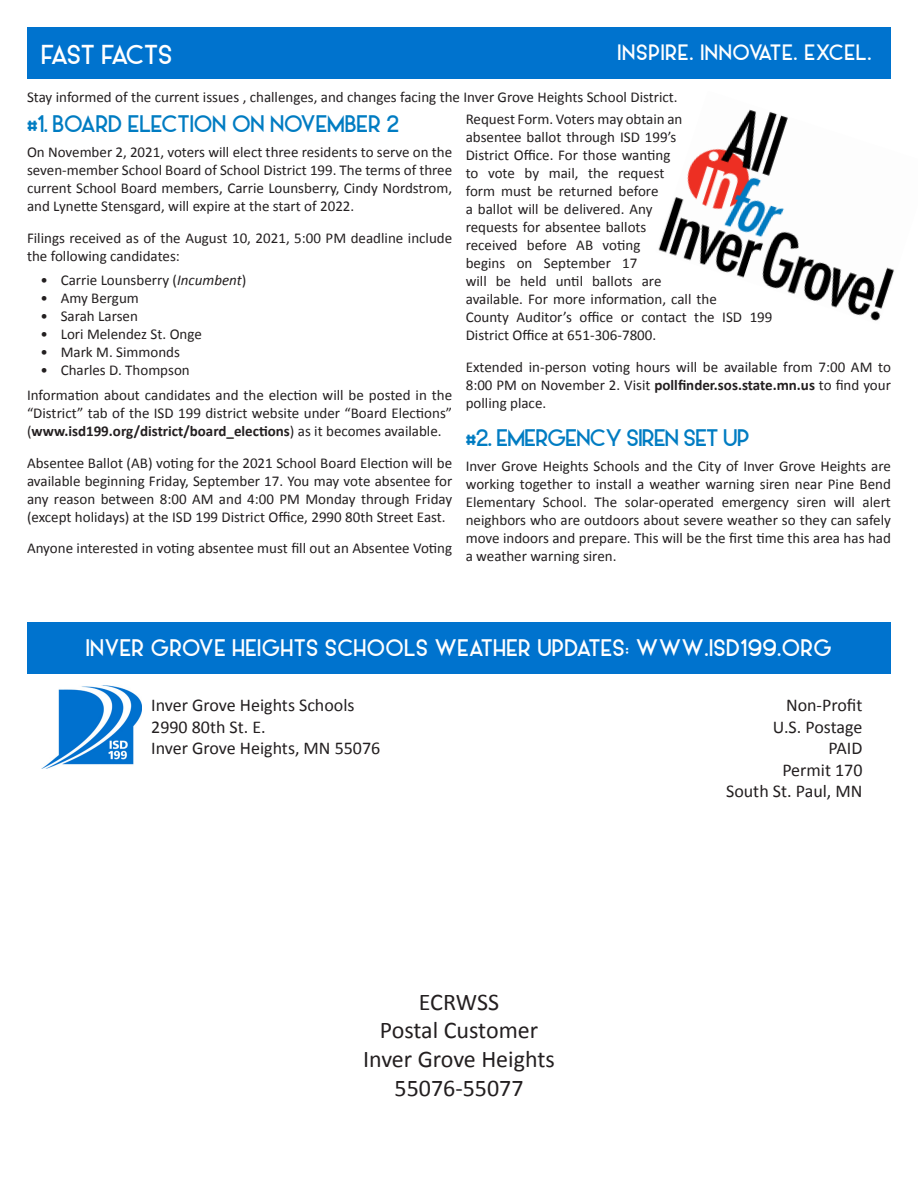
<style>
.page{position:relative;width:918px;height:1188px;background:#fff}
.page>*{position:absolute;margin:0;border:0;box-sizing:border-box;transform-origin:0 0}
.t1{font:24px "Calibri";color:#231f20}
.t2{font:24px "Alpaca Scarlett Demo";letter-spacing:-.03em;color:#fff}
.t3{font:21px "Alpaca Scarlett Demo";letter-spacing:.05em;color:#fff}
.Reporter{font:21px "Alpaca Scarlett Demo";letter-spacing:.025em;color:#007cc2}
.Reporter-2{font:21px "Alpaca Scarlett Demo";color:#007cc2}
.t4{font:19.5px "Alpaca Scarlett Demo";letter-spacing:.07em;color:#fff}
.t5{font:18px "Calibri";color:#231f20}
.Reporter-3{font:15px/18px "Calibri";color:#231f20;text-align:justify}
.s1{font-style:italic}
.s2{font-weight:700}
</style>
<div class="page">
<div style="left:27px;top:622px;width:864px;height:52px;background:#0073ce"></div>
<div style="left:27px;top:27px;width:864px;height:52px;background:#0073ce"></div>
<img style="left:42px;top:685px;width:100px;height:84px">
<img style="left:658px;top:109px;width:236px;height:212px">
<p class="t2" style="left:42px;top:39px;width:132px">FAST FACTS</p>
<p class="t4" style="left:618px;top:39px;width:255px">INSPIRE. INNOVATE. EXCEL.</p>
<p class="Reporter-3" style="left:27px;top:88px;width:652px">Stay informed of the current issues , challenges, and changes facing the Inver Grove Heights School District.</p>
<p class="Reporter" style="left:27px;top:110px;width:373px">#1. BOARD ELECTION ON NOVEMBER 2</p>
<p class="Reporter-3" style="left:27px;top:143px;width:427px">On November 2, 2021, voters will elect three residents to serve on the seven-member School Board of School District 199. The terms of three current School Board members, Carrie Lounsberry, Cindy Nordstrom, and Lynette Stensgard, will expire at the start of 2022.</p>
<p class="Reporter-3" style="left:27px;top:229px;width:427px">Filings received as of the August 10, 2021, 5:00 PM deadline include the following candidates:</p>
<p class="Reporter-3" style="left:40px;top:271px;width:207px">• Carrie Lounsberry (<span class="s1">Incumbent</span>)</p>
<p class="Reporter-3" style="left:40px;top:289px;width:100px">• Amy Bergum</p>
<p class="Reporter-3" style="left:40px;top:307px;width:99px">• Sarah Larsen</p>
<p class="Reporter-3" style="left:40px;top:325px;width:163px">• Lori Melendez St. Onge</p>
<p class="Reporter-3" style="left:40px;top:343px;width:141px">• Mark M. Simmonds</p>
<p class="Reporter-3" style="left:40px;top:361px;width:151px">• Charles D. Thompson</p>
<p class="Reporter-3" style="left:27px;top:386px;width:427px">Information about candidates and the election will be posted in the “District” tab of the ISD 199 district website under “Board Elections” (<span class="s2">www.isd199.org/district/board_elections</span>) as it becomes available.</p>
<p class="Reporter-3" style="left:27px;top:454px;width:427px">Absentee Ballot (AB) voting for the 2021 School Board Election will be available beginning Friday, September 17. You may vote absentee for any reason between 8:00 AM and 4:00 PM Monday through Friday (except holidays) at the ISD 199 District Office, 2990 80th Street East.</p>
<p class="Reporter-3" style="left:27px;top:539px;width:427px">Anyone interested in voting absentee must fill out an Absentee Voting</p>
<p class="Reporter-3" style="left:466px;top:110px;width:308px;text-align:left">Request Form. Voters may obtain an<br>absentee ballot through ISD 199’s<br>District Office. For those wanting<br>to vote by mail, the request<br>form must be returned before<br>a ballot will be delivered. Any<br>requests for absentee ballots<br>received before AB voting<br>begins on September 17<br>will be held until ballots are<br>available. For more information, call the<br>County Auditor’s office or contact the ISD 199<br>District Office at 651-306-7800.</p>
<p class="Reporter-3" style="left:466px;top:358px;width:427px">Extended in-person voting hours will be available from 7:00 AM to 8:00 PM on November 2. Visit <span class="s2">pollfinder.sos.state.mn.us</span> to find your polling place.</p>
<p class="Reporter-2" style="left:466px;top:424px;width:285px">#2. EMERGENCY SIREN SET UP</p>
<p class="Reporter-3" style="left:466px;top:457px;width:427px">Inver Grove Heights Schools and the City of Inver Grove Heights are working together to install a weather warning siren near Pine Bend Elementary School. The solar-operated emergency siren will alert neighbors who are outdoors about severe weather so they can safely move indoors and prepare. This will be the first time this area has had a weather warning siren.</p>
<p class="t3" style="left:86px;top:634px;width:747px">INVER GROVE HEIGHTS SCHOOLS WEATHER UPDATES: WWW.ISD199.ORG</p>
<p class="t5" style="left:151px;top:694px;width:205px">Inver Grove Heights Schools</p>
<p class="t5" style="left:151px;top:715px;width:116px">2990 80th St. E.</p>
<p class="t5" style="left:151px;top:737px;width:231px">Inver Grove Heights, MN 55076</p>
<p class="t1" style="left:419px;top:986px;width:82px">ECRWSS</p>
<p class="t1" style="left:380px;top:1015px;width:160px">Postal Customer</p>
<p class="t1" style="left:363px;top:1044px;width:193px">Inver Grove Heights</p>
<p class="t1" style="left:395px;top:1073px;width:131px">55076-55077</p>
<p class="t5" style="left:786px;top:694px;width:78px">Non-Profit</p>
<p class="t5" style="left:773px;top:715px;width:91px">U.S. Postage</p>
<p class="t5" style="left:829px;top:737px;width:36px">PAID</p>
<p class="t5" style="left:782px;top:758px;width:82px">Permit 170</p>
<p class="t5" style="left:726px;top:780px;width:138px">South St. Paul, MN</p>
</div>
